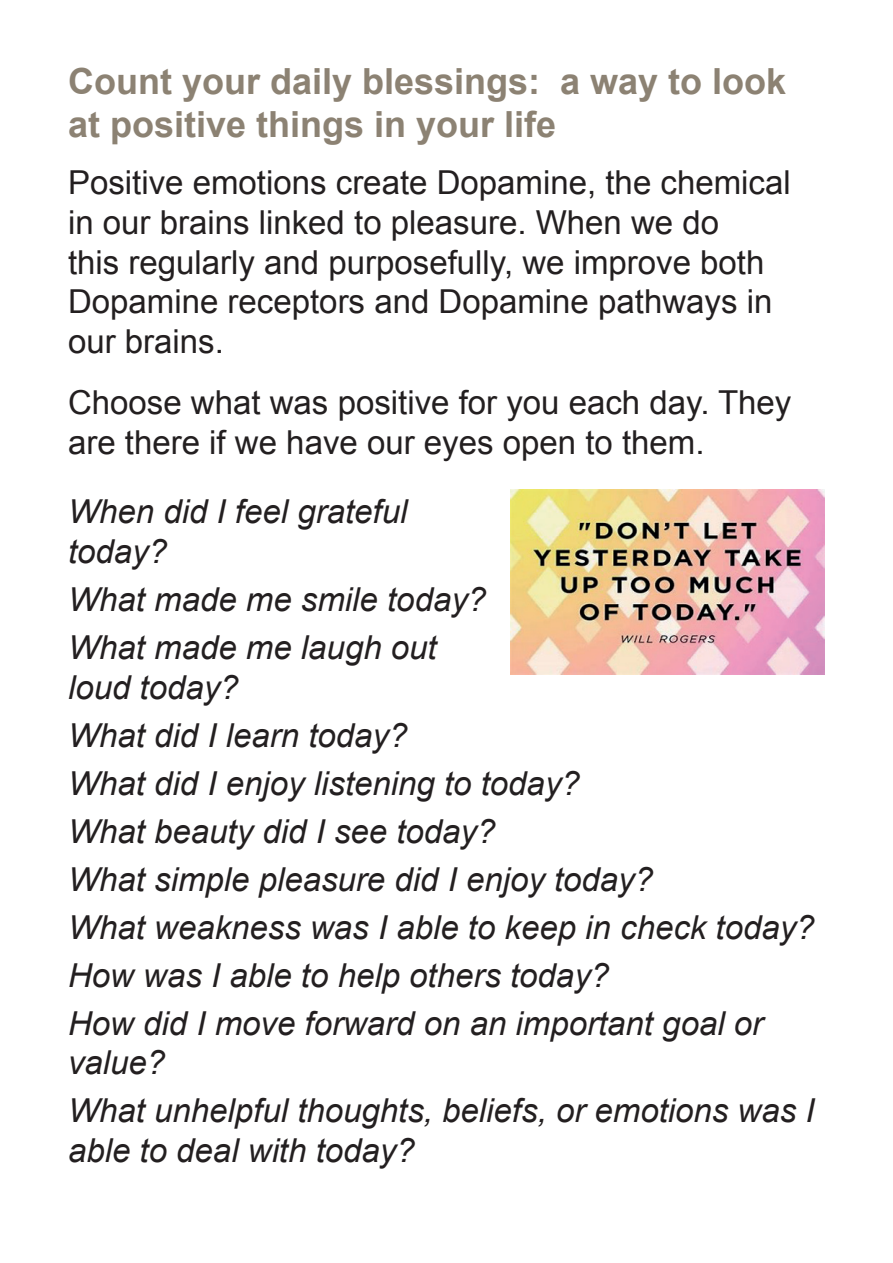
<style>
.page{position:relative;width:893px;height:1263px;background:#fff}
.page>*{position:absolute;margin:0;border:0;box-sizing:border-box;transform-origin:0 0}
.t1{font:700 36px/43.2px "Arial";color:#8c8273}
.t2{font:italic 33px/39.6px "Arial";color:#231f20}
.t3{font:33px/39.6px "Arial";color:#231f20}
</style>
<div class="page">
<img style="left:510px;top:489px;width:315px;height:185px">
<p class="t1" style="left:68px;top:61px;width:720px">Count your daily blessings: a way to look at positive things in your life</p>
<p class="t3" style="left:68px;top:163px;width:724px">Positive emotions create Dopamine, the chemical in our brains linked to pleasure. When we do<br>this regularly and purposefully, we improve both Dopamine receptors and Dopamine pathways in our brains.</p>
<p class="t3" style="left:68px;top:383px;width:725px">Choose what was positive for you each day. They are there if we have our eyes open to them.</p>
<p class="t2" style="left:68px;top:492px;width:341px">When did I feel grateful today?</p>
<p class="t2" style="left:68px;top:580px;width:420px">What made me smile today?</p>
<p class="t2" style="left:68px;top:628px;width:370px">What made me laugh out loud today?</p>
<p class="t2" style="left:68px;top:716px;width:341px">What did I learn today?</p>
<p class="t2" style="left:68px;top:764px;width:513px">What did I enjoy listening to today?</p>
<p class="t2" style="left:68px;top:812px;width:429px">What beauty did I see today?</p>
<p class="t2" style="left:68px;top:860px;width:587px">What simple pleasure did I enjoy today?</p>
<p class="t2" style="left:68px;top:908px;width:748px">What weakness was I able to keep in check today?</p>
<p class="t2" style="left:68px;top:956px;width:543px">How was I able to help others today?</p>
<p class="t2" style="left:68px;top:1004px;width:697px">How did I move forward on an important goal or value?</p>
<p class="t2" style="left:68px;top:1091px;width:748px">What unhelpful thoughts, beliefs, or emotions was I able to deal with today?</p>
</div>
